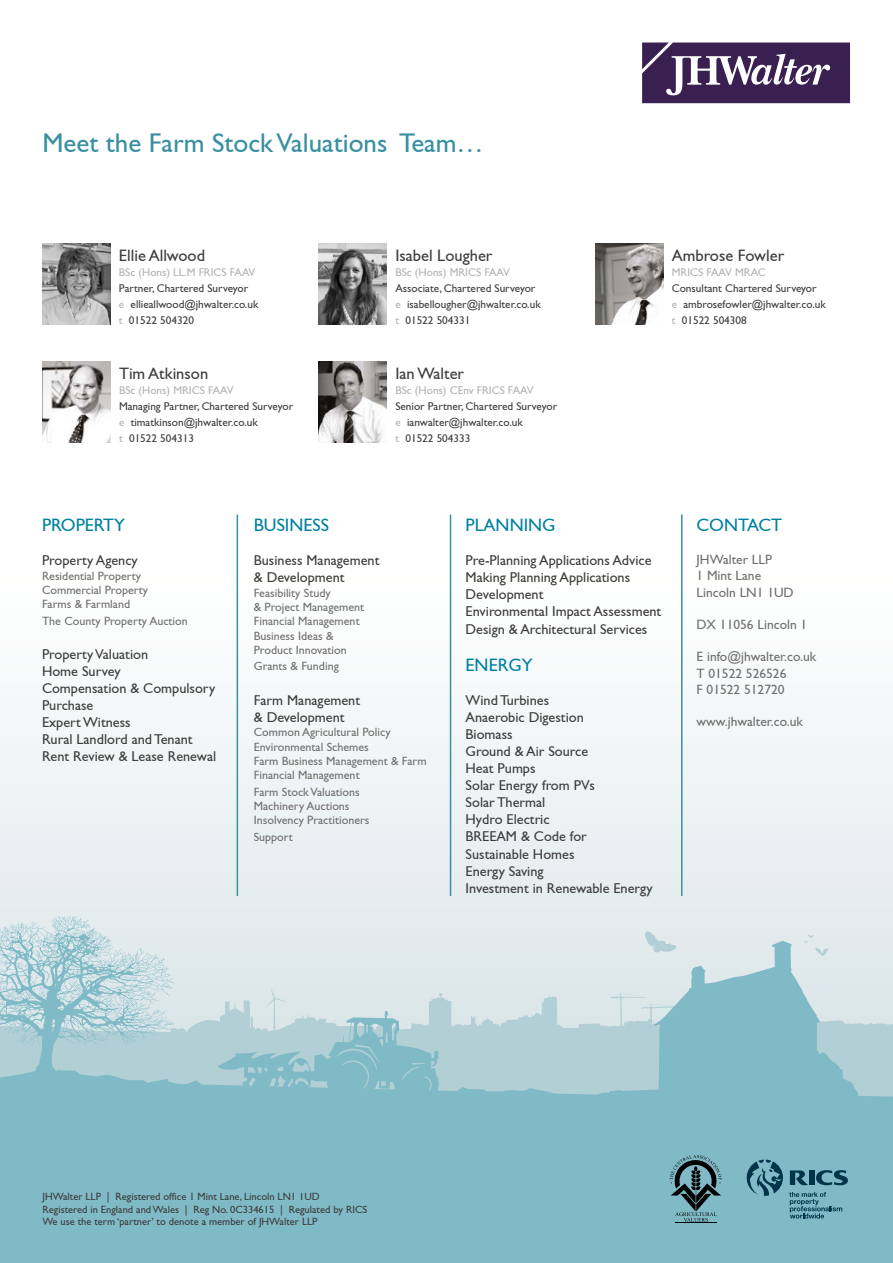
<style>
.page{position:relative;width:893px;height:1263px;background:#fff}
.page>*{position:absolute;margin:0;border:0;box-sizing:border-box;transform-origin:0 0}
.t1{font:27px "Gill Sans";color:#3990a1}
.t2{font:18px "Gill Sans";color:#0081a2}
.t3{font:16.5px "Gill Sans";color:#3c3c3b}
.t4{font:14.25px/17.1px "Gill Sans";color:#3c3c3b}
.t5{font:13.5px/16.2px "Gill Sans";color:#706f6f}
.t6{font:12px/14.4px "Gill Sans";color:#706f6f}
.t7{font:11.25px/15.8px "Gill Sans";color:#3c3c3b}
.t8{font:11.25px "Gill Sans";color:#b3b2b2}
.t9{font:10.5px/12.6px "Gill Sans";color:#3c3c3b}
.s1{color:#b3b2b2}
</style>
<div class="page">
<svg style="left:0;top:578px;width:893px;height:415px"></svg>
<svg style="left:440px;top:993px;width:453px;height:27px;background:#d5e2e6"></svg>
<div style="left:440px;top:1020px;width:453px;height:53px;background:#b1cfd5"></div>
<svg style="left:645px;top:931px;width:32px;height:10px"></svg>
<svg style="left:804px;top:935px;width:24px;height:6px"></svg>
<svg style="left:567px;top:941px;width:292px;height:132px;background:#b2d1d8"></svg>
<svg style="left:0;top:916px;width:440px;height:157px;background:#c3dadf"></svg>
<div style="left:0;top:1073px;width:893px;height:190px;background:#80bac6"></div>
<svg style="left:642px;top:43px;width:208px;height:60px;background:#5a456d"></svg>
<svg style="left:816px;top:1170px;width:32px;height:15px"></svg>
<div style="left:809px;top:1170px;width:5px;height:15px;background:#013349"></div>
<svg style="left:790px;top:1170px;width:18px;height:15px"></svg>
<svg style="left:789px;top:1192px;width:53px;height:26px"></svg>
<svg style="left:747px;top:1159px;width:36px;height:37px"></svg>
<svg style="left:670px;top:1155px;width:52px;height:67px;background:#59818a"></svg>
<hr style="left:675px;top:1222px;width:41px;height:1px;background:#000">
<img style="left:595px;top:243px;width:68px;height:81px">
<img style="left:319px;top:243px;width:68px;height:81px">
<img style="left:319px;top:361px;width:68px;height:81px">
<img style="left:43px;top:361px;width:68px;height:81px">
<img style="left:42px;top:243px;width:68px;height:81px">
<hr style="left:237px;top:514px;width:1px;height:382px;background:#3990a1">
<hr style="left:450px;top:514px;width:1px;height:382px;background:#3990a1">
<hr style="left:681px;top:514px;width:1px;height:382px;background:#3990a1">
<h1 class="t1" style="left:43px;top:128px;width:443px">Meet the Farm Stock Valuations Team…</h1>
<p class="t3" style="left:119px;top:246px;width:88px">Ellie Allwood</p>
<p class="t8" style="left:119px;top:266px;width:138px">BSc (Hons) LL.M FRICS FAAV</p>
<p class="t7" style="left:119px;top:280px;width:141px">Partner, Chartered Surveyor<br><span class="s1">e</span> ellieallwood@jhwalter.co.uk <span class="s1">t</span> 01522 504320</p>
<p class="t3" style="left:119px;top:363px;width:91px">Tim Atkinson</p>
<p class="t8" style="left:119px;top:384px;width:116px">BSc (Hons) MRICS FAAV</p>
<p class="t7" style="left:119px;top:398px;width:176px">Managing Partner, Chartered Surveyor <span class="s1">e</span> timatkinson@jhwalter.co.uk<br><span class="s1">t</span> 01522 504313</p>
<p class="t3" style="left:395px;top:246px;width:99px">Isabel Lougher</p>
<p class="t8" style="left:395px;top:266px;width:116px">BSc (Hons) MRICS FAAV</p>
<p class="t7" style="left:395px;top:280px;width:147px">Associate, Chartered Surveyor <span class="s1">e</span> isabellougher@jhwalter.co.uk <span class="s1">t</span> 01522 504331</p>
<p class="t3" style="left:395px;top:363px;width:70px">Ian Walter</p>
<p class="t8" style="left:395px;top:384px;width:140px">BSc (Hons) CEnv FRICS FAAV</p>
<p class="t7" style="left:395px;top:398px;width:163px">Senior Partner, Chartered Surveyor <span class="s1">e</span> ianwalter@jhwalter.co.uk<br><span class="s1">t</span> 01522 504333</p>
<p class="t3" style="left:672px;top:246px;width:114px">Ambrose Fowler</p>
<p class="t8" style="left:672px;top:266px;width:95px">MRICS FAAV MRAC</p>
<p class="t7" style="left:672px;top:280px;width:156px">Consultant Chartered Surveyor<br><span class="s1">e</span> ambrosefowler@jhwalter.co.uk <span class="s1">t</span> 01522 504308</p>
<p class="t2" style="left:42px;top:514px;width:84px">PROPERTY</p>
<p class="t4" style="left:42px;top:552px;width:97px">Property Agency</p>
<p class="t6" style="left:42px;top:568px;width:107px">Residential Property<br>Commercial Property<br>Farms &amp; Farmland</p>
<p class="t6" style="left:42px;top:613px;width:147px">The County Property Auction</p>
<p class="t4" style="left:42px;top:645px;width:176px">Property Valuation<br>Home Survey<br>Compensation &amp; Compulsory<br>Purchase<br>Expert Witness<br>Rural Landlord and Tenant<br>Rent Review &amp; Lease Renewal</p>
<p class="t2" style="left:254px;top:514px;width:77px">BUSINESS</p>
<p class="t4" style="left:254px;top:552px;width:127px">Business Management &amp; Development</p>
<p class="t6" style="left:254px;top:585px;width:112px">Feasibility Study<br>&amp; Project Management<br>Financial Management<br>Business Ideas &amp;<br>Product Innovation</p>
<p class="t6" style="left:254px;top:659px;width:87px">Grants &amp; Funding</p>
<p class="t4" style="left:254px;top:691px;width:108px">Farm Management &amp; Development</p>
<p class="t6" style="left:254px;top:725px;width:174px">Common Agricultural Policy<br>Environmental Schemes<br>Farm Business Management &amp; Farm<br>Financial Management</p>
<p class="t6" style="left:254px;top:784px;width:117px">Farm Stock Valuations<br>Machinery Auctions<br>Insolvency Practitioners</p>
<p class="t6" style="left:254px;top:829px;width:41px">Support</p>
<p class="t2" style="left:466px;top:514px;width:91px">PLANNING</p>
<p class="t4" style="left:466px;top:552px;width:197px">Pre-Planning Applications Advice<br>Making Planning Applications<br>Development<br>Environmental Impact Assessment<br>Design &amp; Architectural Services</p>
<p class="t2" style="left:466px;top:655px;width:69px">ENERGY</p>
<p class="t4" style="left:466px;top:691px;width:189px">Wind Turbines<br>Anaerobic Digestion<br>Biomass<br>Ground &amp; Air Source<br>Heat Pumps<br>Solar Energy from PVs<br>Solar Thermal<br>Hydro Electric<br>BREEAM &amp; Code for<br>Sustainable Homes<br>Energy Saving<br>Investment in Renewable Energy</p>
<p class="t2" style="left:696px;top:514px;width:87px">CONTACT</p>
<p class="t5" style="left:696px;top:552px;width:99px">JHWalter LLP<br>1 Mint Lane<br>Lincoln LN1 1UD</p>
<p class="t5" style="left:696px;top:616px;width:112px">DX 11056 Lincoln 1</p>
<p class="t5" style="left:696px;top:649px;width:121px">E info@jhwalter.co.uk<br>T 01522 526526<br>F 01522 512720</p>
<p class="t5" style="left:696px;top:714px;width:108px">www.jhwalter.co.uk</p>
<p class="t9" style="left:43px;top:1190px;width:326px">JHWalter LLP | Registered office 1 Mint Lane, Lincoln LN1 1UD<br>Registered in England and Wales | Reg No. 0C334615 | Regulated by RICS<br>We use the term ‘partner’ to denote a member of JHWalter LLP</p>
</div>
